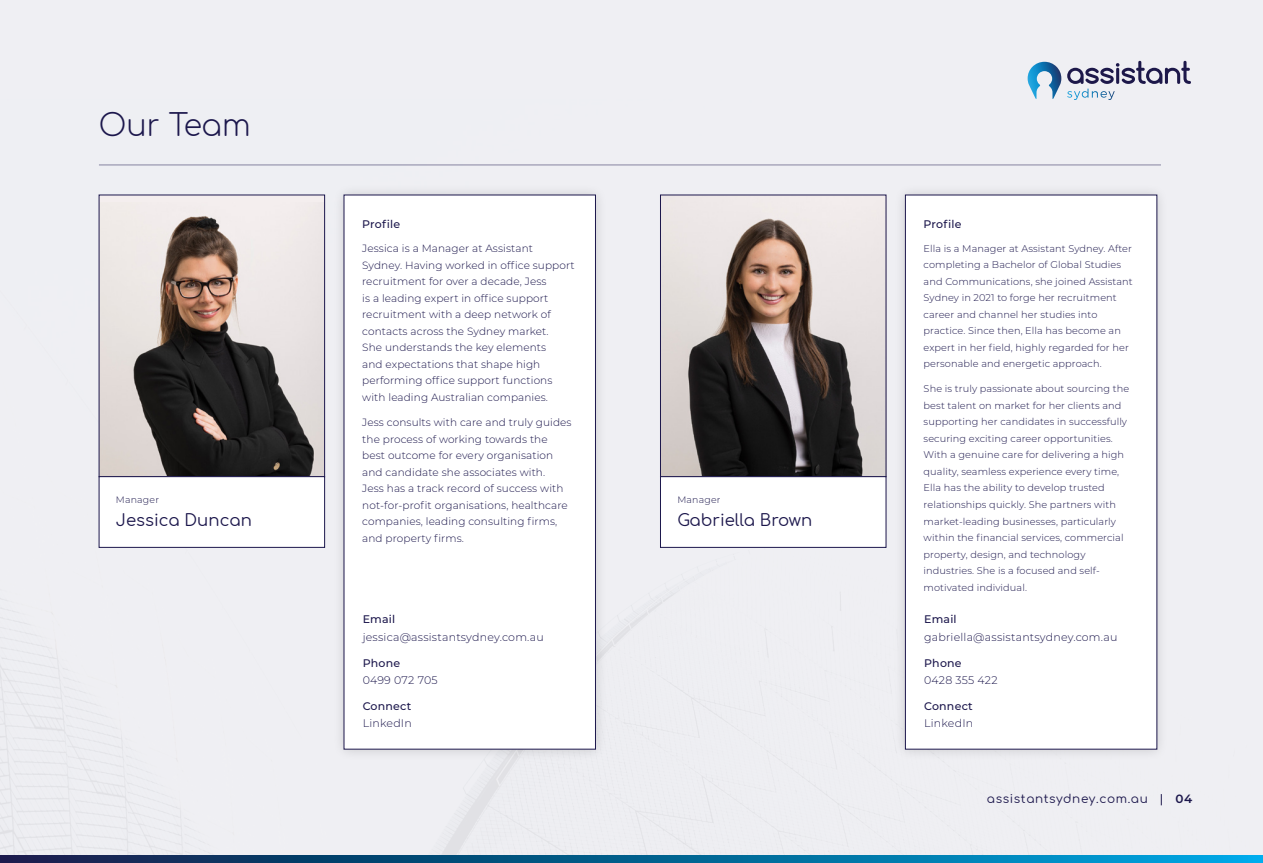
<style>
.page{position:relative;width:1263px;height:863px;background:#fff}
.page>*{position:absolute;margin:0;border:0;box-sizing:border-box;transform-origin:0 0}
.t1{font:300 30px "Comfortaa";color:#1c174c}
.t2{font:16.5px "Comfortaa";color:#1c174c}
.t3{font:12px "Comfortaa";letter-spacing:.05em;color:#1c174c}
.t4{font:300 10.95px "Montserrat";letter-spacing:.02em;color:#1c174c}
.t5{font:500 10.95px "Montserrat";letter-spacing:.02em;color:#1c174c}
.t6{font:300 10.5px/16.5px "Montserrat";letter-spacing:.01em;color:#1c174c}
.t7{font:300 9.75px/16.5px "Montserrat";letter-spacing:.01em;color:#1c174c}
.t8{font:300 9.45px "Montserrat";letter-spacing:.02em;color:#1c174c}
.s1{font-family:"Montserrat";font-weight:500}
.s2{font-family:"Montserrat";font-weight:600}
</style>
<div class="page">
<div style="left:0;top:0;width:1263px;height:862px;background:#efeff3"></div>
<img style="left:0;top:164px;width:1161px;height:691px">
<svg style="left:0;top:855px;width:1263px;height:7px"></svg>
<svg style="left:1028px;top:62px;width:33px;height:37px"></svg>
<svg style="left:1067px;top:61px;width:124px;height:39px"></svg>
<img style="left:662px;top:197px;width:222px;height:278px">
<div style="left:660px;top:195px;width:226px;height:282px;border:1px solid #1c174c"></div>
<div style="left:660px;top:476px;width:226px;height:71px;background:#fff;border:1px solid #1c174c"></div>
<div style="left:894px;top:183px;width:274px;height:577px;background:#e9e9ed"></div>
<div style="left:905px;top:195px;width:252px;height:554px;background:#fff;border:1px solid #1c174c"></div>
<div style="left:99px;top:195px;width:226px;height:281px;background:#f4eeee"></div>
<img style="left:101px;top:216px;width:222px;height:259px">
<div style="left:99px;top:195px;width:226px;height:282px;border:1px solid #1c174c"></div>
<div style="left:99px;top:476px;width:226px;height:71px;background:#fff;border:1px solid #1c174c"></div>
<div style="left:333px;top:183px;width:274px;height:577px;background:#e9e9ed"></div>
<div style="left:344px;top:195px;width:252px;height:554px;background:#fff;border:1px solid #1c174c"></div>
<hr style="left:99px;top:165px;width:1062px;height:1px;background:#1c174c">
<h1 class="t1" style="left:99px;top:98px;width:153px">Our Team</h1>
<p class="t8" style="left:116px;top:493px;width:45px">Manager</p>
<h2 class="t2" style="left:116px;top:505px;width:137px">Jessica Duncan</h2>
<p class="t5" style="left:362px;top:216px;width:39px">Profile</p>
<p class="t6" style="left:362px;top:240px;width:214px">Jessica is a Manager at Assistant Sydney. Having worked in office support recruitment for over a decade, Jess<br>is a leading expert in office support recruitment with a deep network of contacts across the Sydney market.<br>She understands the key elements<br>and expectations that shape high performing office support functions with leading Australian companies.</p>
<p class="t6" style="left:362px;top:414px;width:211px">Jess consults with care and truly guides the process of working towards the best outcome for every organisation and candidate she associates with.<br>Jess has a track record of success with not-for-profit organisations, healthcare companies, leading consulting firms, and property firms.</p>
<p class="t5" style="left:363px;top:612px;width:34px">Email</p>
<p class="t4" style="left:363px;top:629px;width:183px">jessica@assistantsydney.com.au</p>
<p class="t5" style="left:363px;top:655px;width:39px">Phone</p>
<p class="t4" style="left:363px;top:672px;width:77px">0499 072 705</p>
<p class="t5" style="left:363px;top:698px;width:50px">Connect</p>
<p class="t4" style="left:363px;top:716px;width:51px">LinkedIn</p>
<p class="t8" style="left:677px;top:493px;width:45px">Manager</p>
<h2 class="t2" style="left:677px;top:505px;width:136px">Gabriella Brown</h2>
<p class="t5" style="left:924px;top:216px;width:39px">Profile</p>
<p class="t7" style="left:924px;top:240px;width:211px">Ella is a Manager at Assistant Sydney. After completing a Bachelor of Global Studies and Communications, she joined Assistant Sydney in 2021 to forge her recruitment career and channel her studies into practice. Since then, Ella has become an expert in her field, highly regarded for her personable and energetic approach.</p>
<p class="t7" style="left:924px;top:380px;width:207px">She is truly passionate about sourcing the best talent on market for her clients and supporting her candidates in successfully securing exciting career opportunities.<br>With a genuine care for delivering a high quality, seamless experience every time, Ella has the ability to develop trusted relationships quickly. She partners with market-leading businesses, particularly within the financial services, commercial property, design, and technology industries. She is a focused and self&shy;motivated individual.</p>
<p class="t5" style="left:924px;top:612px;width:34px">Email</p>
<p class="t4" style="left:924px;top:629px;width:195px">gabriella@assistantsydney.com.au</p>
<p class="t5" style="left:924px;top:655px;width:39px">Phone</p>
<p class="t4" style="left:924px;top:672px;width:75px">0428 355 422</p>
<p class="t5" style="left:924px;top:698px;width:50px">Connect</p>
<p class="t4" style="left:924px;top:716px;width:51px">LinkedIn</p>
<p class="t3" style="left:987px;top:787px;width:207px">assistantsydney.com.au <span class="s1">|</span> <span class="s2">04</span></p>
</div>
